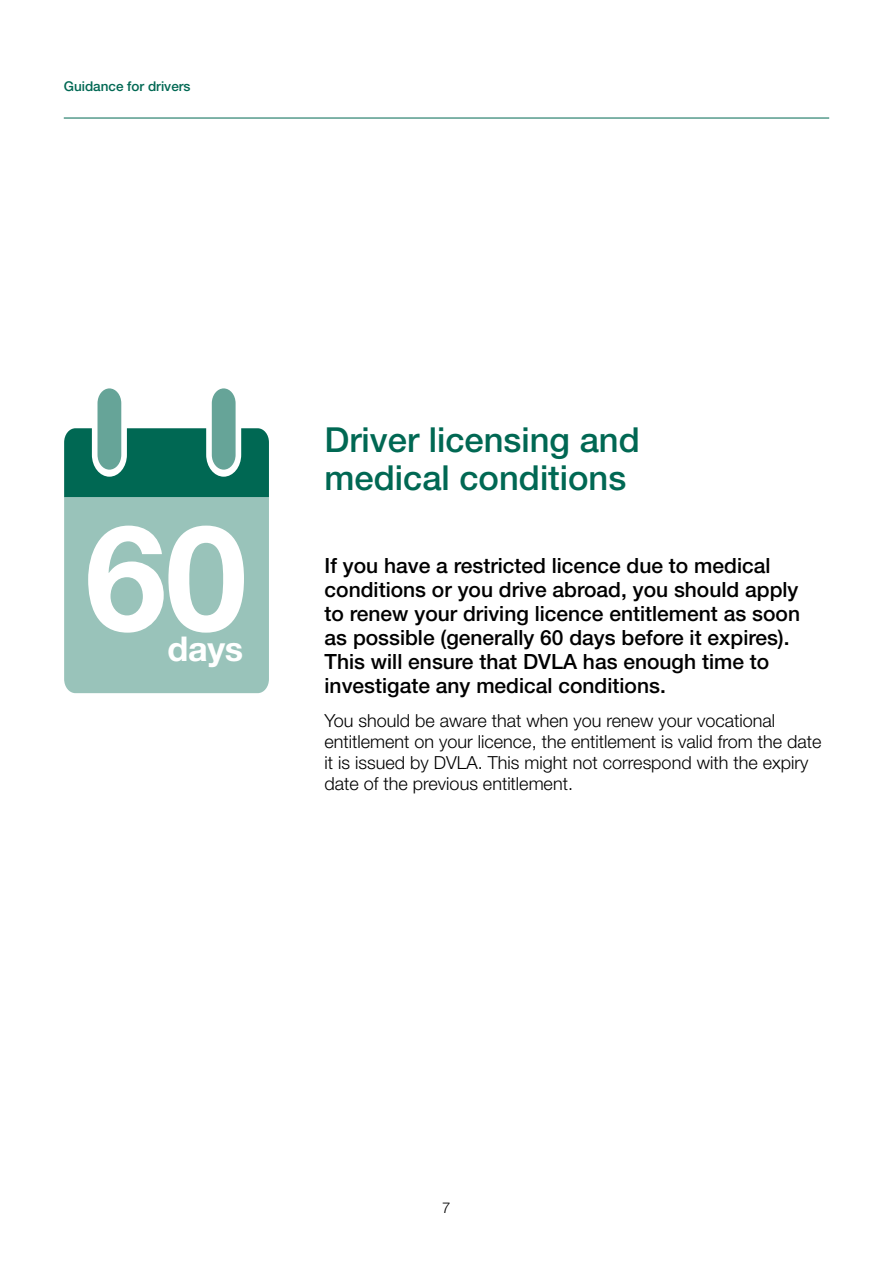
<style>
.page{position:relative;width:893px;height:1263px;background:#fff}
.page>*{position:absolute;margin:0;border:0;box-sizing:border-box;transform-origin:0 0}
.t1{font:700 147px "Helvetica Neue";color:#fff}
.Section_title{font:500 34.5px/37.5px "Helvetica Neue";color:#006853}
.t2{font:700 34.2px "Helvetica Neue";color:#fff}
.Sub_title{font:500 21px/24px "Helvetica Neue";color:#000}
.t3{font:300 18px/21px "Helvetica Neue";color:#000}
.t4{font:300 15px "Helvetica Neue";color:#000}
.t5{font:500 13.5px "Helvetica Neue";color:#006853}
</style>
<div class="page">
<svg style="left:64px;top:388px;width:205px;height:305px;background:#88b8ae"></svg>
<hr style="left:64px;top:118px;width:765px;height:1px;background:#006853">
<p class="t5" style="left:64px;top:78px;width:128px">Guidance for drivers</p>
<h1 class="t1" style="left:85px;top:487px;width:164px">60</h1>
<h3 class="t2" style="left:168px;top:628px;width:77px">days</h3>
<p class="Section_title" style="left:325px;top:421px;width:317px">Driver licensing and medical conditions</p>
<p class="Sub_title" style="left:325px;top:553px;width:477px">If you have a restricted licence due to medical conditions or you drive abroad, you should apply to renew your driving licence entitlement as soon as possible (generally 60 days before it expires).<br>This will ensure that DVLA has enough time to investigate any medical conditions.</p>
<p class="t3" style="left:325px;top:710px;width:498px">You should be aware that when you renew your vocational entitlement on your licence, the entitlement is valid from the date it is issued by DVLA. This might not correspond with the expiry date of the previous entitlement.</p>
<p class="t4" style="left:442px;top:1198px;width:10px">7</p>
</div>
